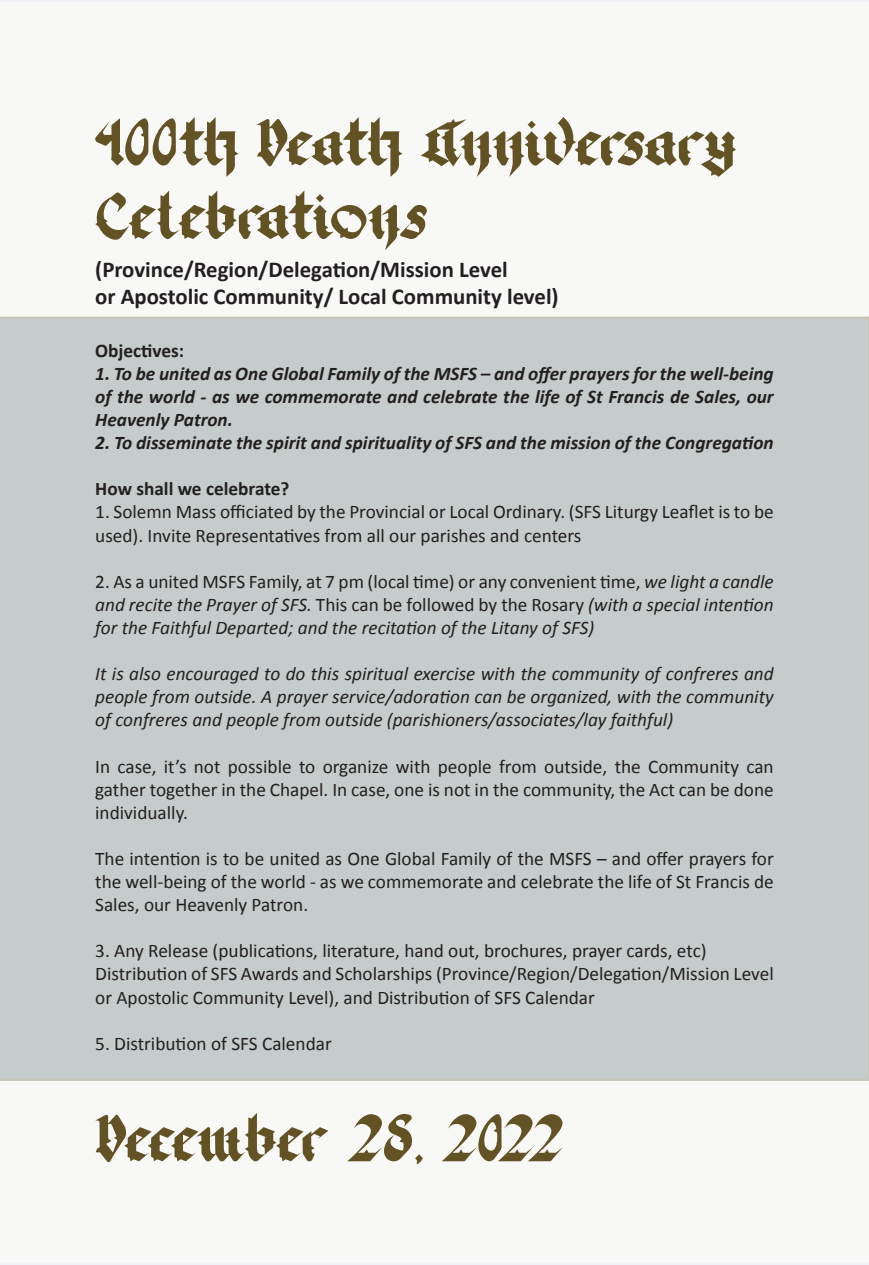
<style>
.page{position:relative;width:869px;height:1265px;background:#fff}
.page>*{position:absolute;margin:0;border:0;box-sizing:border-box;transform-origin:0 0}
.t1{font:61.25px "Dark Time";letter-spacing:-.065em;color:#625224}
.t2{font:700 22.75px "Calibri";color:#231f20}
.t3{font:19.25px/23.1px "Calibri";color:#231f20}
.t4{font:italic 19.25px/23.1px "Calibri";color:#231f20;text-align:justify}
.t5{font:italic 700 19.25px/23.1px "Calibri";color:#231f20;text-align:justify}
.t6{font:700 19.25px "Calibri";color:#231f20}
.s1{font-style:normal}
</style>
<div class="page">
<div style="left:0;top:317px;width:868px;height:764px;background:#c6cccb"></div>
<p class="t1" style="left:95px;top:105px;width:645px">400th Death Anniversary</p>
<p class="t1" style="left:95px;top:178px;width:336px">Celebrations</p>
<p class="t2" style="left:95px;top:253px;width:414px">(Province/Region/Delegation/Mission Level</p>
<p class="t2" style="left:95px;top:281px;width:465px">or Apostolic Community/ Local Community level)</p>
<p class="t6" style="left:95px;top:337px;width:90px">Objectives:</p>
<p class="t5" style="left:95px;top:361px;width:679px">1. To be united as One Global Family of the MSFS – and offer prayers for the well-being of the world - as we commemorate and celebrate the life of St Francis de Sales, our Heavenly Patron.</p>
<p class="t5" style="left:95px;top:430px;width:679px">2. To disseminate the spirit and spirituality of SFS and the mission of the Congregation</p>
<p class="t6" style="left:95px;top:475px;width:195px">How shall we celebrate?</p>
<p class="t3" style="left:95px;top:500px;width:679px">1. Solemn Mass officiated by the Provincial or Local Ordinary. (SFS Liturgy Leaflet is to be used). Invite Representatives from all our parishes and centers</p>
<p class="t4" style="left:95px;top:569px;width:679px"><span class="s1">2. As a united MSFS Family, at 7 pm (local time) or any convenient time,</span> we light a candle and recite the Prayer of SFS. <span class="s1">This can be followed by the Rosary</span> (with a special intention for the Faithful Departed; and the recitation of the Litany of SFS)</p>
<p class="t4" style="left:95px;top:661px;width:679px">It is also encouraged to do this spiritual exercise with the community of confreres and people from outside. A prayer service/adoration can be organized, with the community of confreres and people from outside (parishioners/associates/lay faithful)</p>
<p class="t3" style="left:95px;top:754px;width:679px;text-align:justify">In case, it’s not possible to organize with people from outside, the Community can gather together in the Chapel. In case, one is not in the community, the Act can be done individually.</p>
<p class="t3" style="left:95px;top:846px;width:679px;text-align:justify">The intention is to be united as One Global Family of the MSFS – and offer prayers for the well-being of the world - as we commemorate and celebrate the life of St Francis de Sales, our Heavenly Patron.</p>
<p class="t3" style="left:95px;top:938px;width:612px">3. Any Release (publications, literature, hand out, brochures, prayer cards, etc)</p>
<p class="t3" style="left:95px;top:962px;width:679px">Distribution of SFS Awards and Scholarships (Province/Region/Delegation/Mission Level or Apostolic Community Level), and Distribution of SFS Calendar</p>
<p class="t3" style="left:95px;top:1031px;width:238px">5. Distribution of SFS Calendar</p>
<p class="t1" style="left:95px;top:1100px;width:472px">December 28, 2022</p>
</div>
